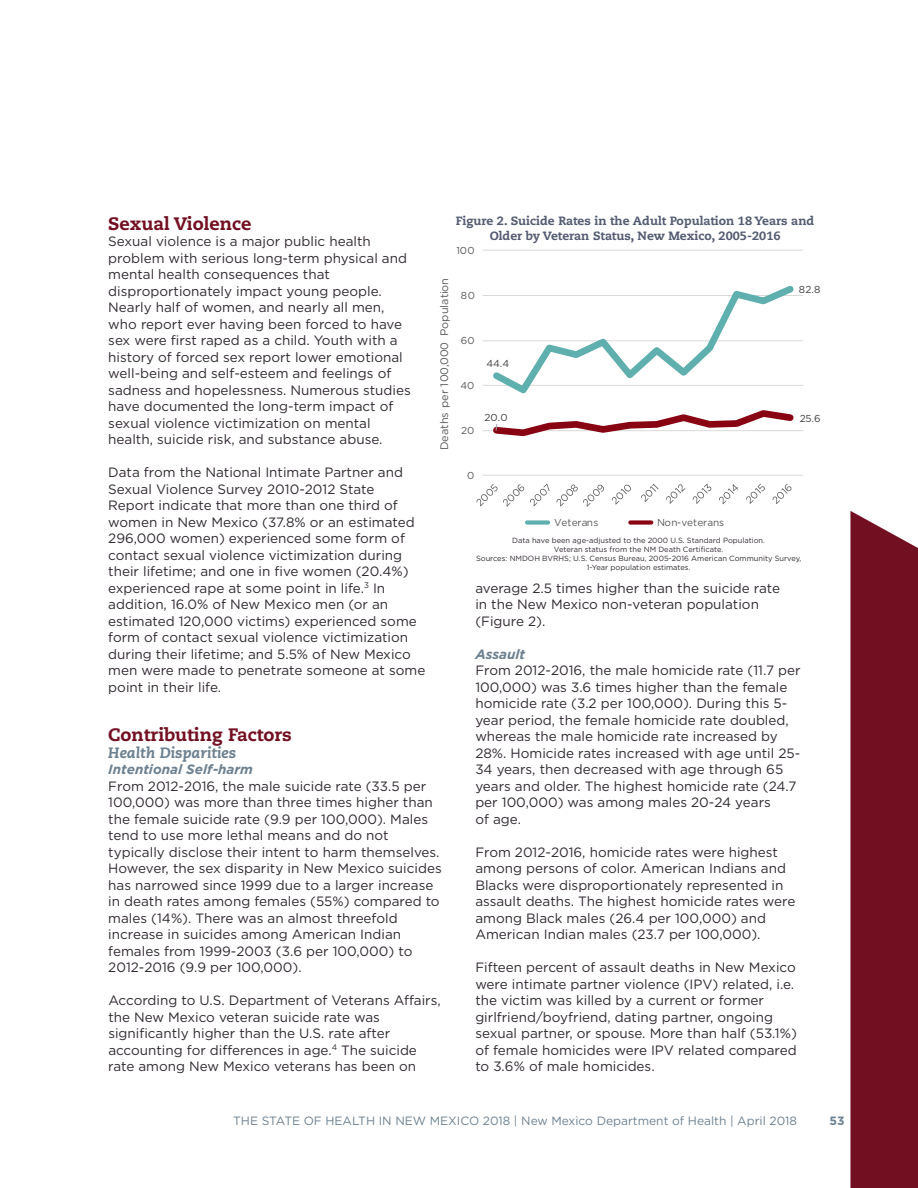
<style>
.page{position:relative;width:918px;height:1188px;background:#fff}
.page>*{position:absolute;margin:0;border:0;box-sizing:border-box;transform-origin:0 0}
.t1{font:800 18px "Caecilia LT Std";color:#720f20}
.t2{font:italic 800 15px "Caecilia LT Std";color:#6d8191}
.t3{font:13.5px/16.5px "Gotham";color:#312932}
.t4{font:italic 700 13.5px "Gotham";color:#6d8191}
.t5{font:800 12px/14.4px "Caecilia LT Std";color:#545c73;text-align:center}
.t6{font:12px "Gotham";color:#6d8191}
.t7{font:700 12px "Gotham";color:#6d8191}
.t8{font:10.95px "Gotham";letter-spacing:-.005em;color:#595a5a}
.t9{font:10.05px "Gotham";color:#595a5a}
.t10{font:10.05px "Gotham";letter-spacing:-.01em;color:#414040}
.t11{font:7.5px/9px "Gotham";color:#312932;text-align:center}
</style>
<div class="page">
<div style="left:850px;top:511px;width:68px;height:677px;background:#720f20"></div>
<hr style="left:483px;top:250px;width:320px;height:1px;background:#d9d9d8">
<hr style="left:483px;top:295px;width:320px;height:1px;background:#d9d9d8">
<hr style="left:483px;top:340px;width:320px;height:1px;background:#d9d9d8">
<hr style="left:483px;top:385px;width:320px;height:1px;background:#d9d9d8">
<hr style="left:483px;top:430px;width:320px;height:1px;background:#d9d9d8">
<hr style="left:483px;top:475px;width:320px;height:1px;background:#d9d9d8">
<svg style="left:487px;top:285px;width:312px;height:109px"></svg>
<svg style="left:493px;top:410px;width:301px;height:27px"></svg>
<svg style="left:477px;top:484px;width:47px;height:23px"></svg>
<svg style="left:530px;top:484px;width:20px;height:22px"></svg>
<svg style="left:557px;top:485px;width:47px;height:22px"></svg>
<svg style="left:612px;top:485px;width:19px;height:20px"></svg>
<svg style="left:641px;top:484px;width:18px;height:18px"></svg>
<svg style="left:666px;top:484px;width:20px;height:20px"></svg>
<svg style="left:693px;top:484px;width:18px;height:20px"></svg>
<svg style="left:719px;top:484px;width:19px;height:20px"></svg>
<svg style="left:746px;top:484px;width:19px;height:20px"></svg>
<svg style="left:773px;top:484px;width:18px;height:20px"></svg>
<div style="left:527px;top:520px;width:21px;height:5px;background:#5fafaf"></div>
<div style="left:630px;top:520px;width:21px;height:5px;background:#880413"></div>
<h1 class="t1" style="left:108px;top:216px;width:145px">Sexual Violence</h1>
<p class="t3" style="left:108px;top:233px;width:304px">Sexual violence is a major public health problem with serious long-term physical and mental health consequences that disproportionately impact young people.<br>Nearly half of women, and nearly all men, who report ever having been forced to have sex were first raped as a child. Youth with a history of forced sex report lower emotional well-being and self-esteem and feelings of sadness and hopelessness. Numerous studies have documented the long-term impact of sexual violence victimization on mental health, suicide risk, and substance abuse.</p>
<p class="t3" style="left:108px;top:464px;width:319px">Data from the National Intimate Partner and Sexual Violence Survey 2010-2012 State<br>Report indicate that more than one third of women in New Mexico (37.8% or an estimated 296,000 women) experienced some form of contact sexual violence victimization during their lifetime; and one in five women (20.4%) experienced rape at some point in life.<sup>3</sup> In addition, 16.0% of New Mexico men (or an estimated 120,000 victims) experienced some form of contact sexual violence victimization during their lifetime; and 5.5% of New Mexico men were made to penetrate someone at some point in their life.</p>
<h1 class="t1" style="left:108px;top:728px;width:185px">Contributing Factors</h1>
<p class="t2" style="left:108px;top:746px;width:130px">Health Disparities</p>
<p class="t4" style="left:108px;top:762px;width:146px">Intentional Self-harm</p>
<p class="t3" style="left:108px;top:778px;width:335px">From 2012-2016, the male suicide rate (33.5 per 100,000) was more than three times higher than the female suicide rate (9.9 per 100,000). Males tend to use more lethal means and do not typically disclose their intent to harm themselves.<br>However, the sex disparity in New Mexico suicides has narrowed since 1999 due to a larger increase in death rates among females (55%) compared to males (14%). There was an almost threefold increase in suicides among American Indian females from 1999-2003 (3.6 per 100,000) to 2012-2016 (9.9 per 100,000).</p>
<p class="t3" style="left:108px;top:992px;width:334px">According to U.S. Department of Veterans Affairs, the New Mexico veteran suicide rate was significantly higher than the U.S. rate after accounting for differences in age.<sup>4</sup> The suicide rate among New Mexico veterans has been on</p>
<p class="t5" style="left:456px;top:215px;width:360px">Figure 2. Suicide Rates in the Adult Population 18 Years and<br>Older by Veteran Status, New Mexico, 2005-2016</p>
<p class="t9" style="left:457px;top:245px;width:20px">100</p>
<p class="t8" style="left:438px;top:450px;width:174px;rotate:-90deg">Deaths per 100,000 Population</p>
<p class="t10" style="left:799px;top:284px;width:23px">82.8</p>
<p class="t9" style="left:461px;top:290px;width:15px">80</p>
<p class="t9" style="left:461px;top:335px;width:15px">60</p>
<p class="t10" style="left:486px;top:358px;width:24px">44.4</p>
<p class="t9" style="left:461px;top:380px;width:15px">40</p>
<p class="t10" style="left:485px;top:412px;width:25px">20.0</p>
<p class="t10" style="left:800px;top:413px;width:22px">25.6</p>
<p class="t9" style="left:461px;top:425px;width:15px">20</p>
<p class="t9" style="left:467px;top:470px;width:9px">0</p>
<p class="t9" style="left:554px;top:517px;width:46px">Veterans</p>
<p class="t9" style="left:657px;top:517px;width:69px">Non-veterans</p>
<p class="t11" style="left:476px;top:536px;width:327px">Data have been age-adjusted to the 2000 U.S. Standard Population.<br>Veteran status from the NM Death Certificate.<br>Sources: NMDOH BVRHS; U.S. Census Bureau, 2005-2016 American Community Survey, 1-Year population estimates.</p>
<p class="t3" style="left:475px;top:580px;width:306px">average 2.5 times higher than the suicide rate in the New Mexico non-veteran population (Figure 2).</p>
<p class="t4" style="left:475px;top:646px;width:51px">Assault</p>
<p class="t3" style="left:475px;top:662px;width:327px">From 2012-2016, the male homicide rate (11.7 per 100,000) was 3.6 times higher than the female homicide rate (3.2 per 100,000). During this 5- year period, the female homicide rate doubled, whereas the male homicide rate increased by 28%. Homicide rates increased with age until 25- 34 years, then decreased with age through 65 years and older. The highest homicide rate (24.7 per 100,000) was among males 20-24 years<br>of age.</p>
<p class="t3" style="left:475px;top:844px;width:322px">From 2012-2016, homicide rates were highest among persons of color. American Indians and Blacks were disproportionately represented in assault deaths. The highest homicide rates were among Black males (26.4 per 100,000) and American Indian males (23.7 per 100,000).</p>
<p class="t3" style="left:475px;top:959px;width:323px">Fifteen percent of assault deaths in New Mexico were intimate partner violence (IPV) related, i.e. the victim was killed by a current or former girlfriend/boyfriend, dating partner, ongoing sexual partner, or spouse. More than half (53.1%) of female homicides were IPV related compared to 3.6% of male homicides.</p>
<p class="t6" style="left:233px;top:1114px;width:565px">THE STATE OF HEALTH IN NEW MEXICO 2018 | New Mexico Department of Health | April 2018</p>
<p class="t7" style="left:829px;top:1114px;width:17px">53</p>
</div>
